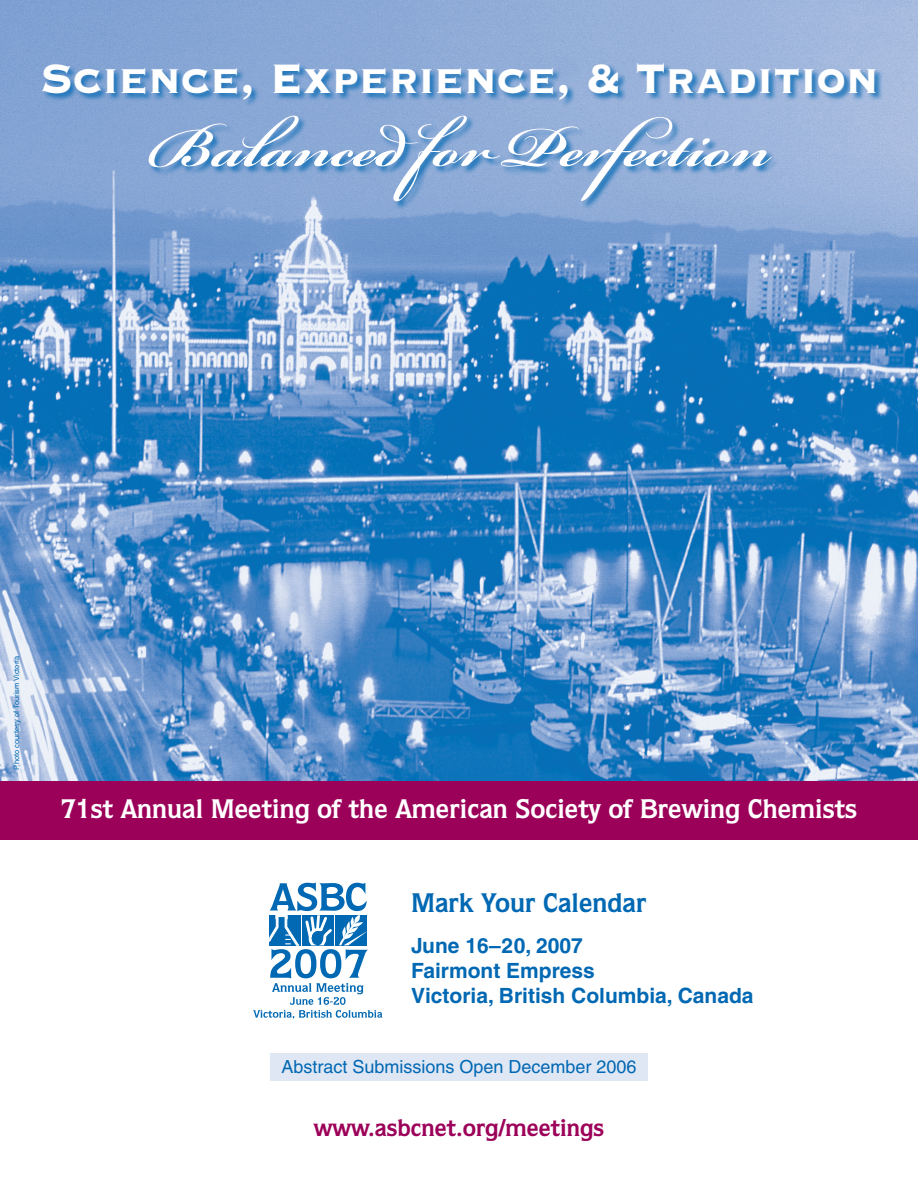
<style>
.page{position:relative;width:918px;height:1188px;background:#fff}
.page>*{position:absolute;margin:0;border:0;box-sizing:border-box;transform-origin:0 0}
.t1{font:54px "Copperplate Thirty Three BC";color:#fff;scale:.9 1}
.t2{font:700 27px "Quorum";color:#fff}
.t3{font:700 27px "Quorum";color:#0168b3}
.t4{font:700 24px "Quorum";color:#9c0159}
.t5{font:700 21px/25.2px "Helvetica";color:#0168b3}
.t6{font:18px "Helvetica";color:#0168b3}
.t7{font:7.5px "Helvetica";color:#0168b3}
</style>
<div class="page">
<img style="left:0;top:0;width:918px;height:782px">
<div style="left:0;top:782px;width:918px;height:58px;background:#9c0159"></div>
<div style="left:270px;top:1054px;width:378px;height:27px;background:#e0e7f4"></div>
<svg style="left:253px;top:882px;width:129px;height:137px"></svg>
<div style="left:43px;top:64px;width:841px;height:44px;background:#0168b3;opacity:.75"></div>
<div style="left:149px;top:116px;width:631px;height:94px;background:#0168b3;opacity:.75"></div>
<svg style="left:148px;top:115px;width:624px;height:87px;background:#94b2da"></svg>
<h1 class="t1" style="left:40px;top:52px;width:933px">Science, Experience, &amp; Tradition</h1>
<p class="t7" style="left:12px;top:770px;width:115px;rotate:-90deg">Photo courtesy of Tourism Victoria</p>
<p class="t2" style="left:61px;top:793px;width:798px">71st Annual Meeting of the American Society of Brewing Chemists</p>
<p class="t3" style="left:411px;top:887px;width:237px">Mark Your Calendar</p>
<p class="t5" style="left:411px;top:932px;width:344px">June 16–20, 2007<br>Fairmont Empress<br>Victoria, British Columbia, Canada</p>
<p class="t6" style="left:282px;top:1056px;width:356px">Abstract Submissions Open December 2006</p>
<p class="t4" style="left:314px;top:1113px;width:292px">www.asbcnet.org/meetings</p>
</div>
